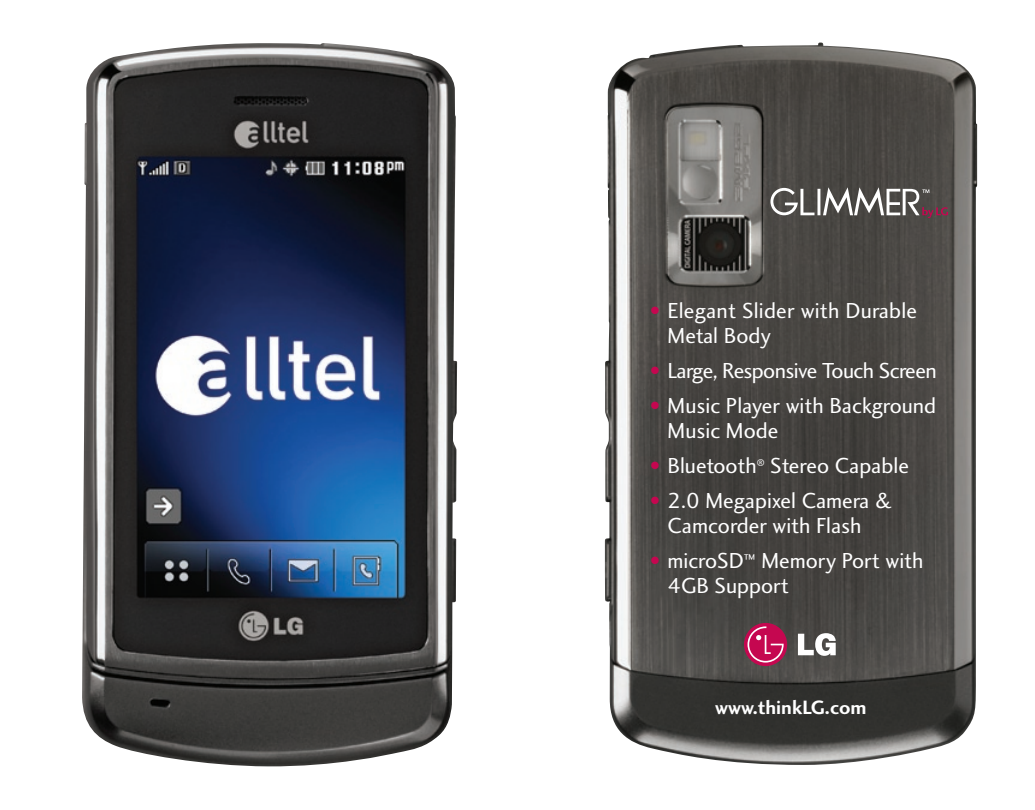
<style>
.page{position:relative;width:1035px;height:810px;background:#fff}
.page>*{position:absolute;margin:0;border:0;box-sizing:border-box;transform-origin:0 0}
._004_caption{font:22.5px/25px "Charlotte Sans Book Plain";color:#fff}
._004_caption-2{font:22.5px "Charlotte Sans Book Plain";letter-spacing:-.025em;color:#fff}
._004_caption-3{font:20px "Charlotte Sans Bold Plain";color:#fff}
.s1{color:#c50750}
</style>
<div class="page">
<img style="left:605px;top:42px;width:372px;height:723px">
<svg style="left:798px;top:633px;width:38px;height:23px"></svg>
<div style="left:744px;top:623px;width:43px;height:43px;background:#c50750;border-radius:50%"></div>
<svg style="left:748px;top:626px;width:36px;height:37px"></svg>
<img style="left:82px;top:43px;width:375px;height:724px">
<svg style="left:770px;top:187px;width:178px;height:31px"></svg>
<p class="_004_caption" style="left:668px;top:298px;width:251px;text-indent:-18px"><span class="s1">•</span> Elegant Slider with Durable<br>Metal Body</p>
<p class="_004_caption-2" style="left:650px;top:357px;width:288px"><span class="s1">•</span> Large, Responsive Touch Screen</p>
<p class="_004_caption" style="left:668px;top:393px;width:270px;text-indent:-18px"><span class="s1">•</span> Music Player with Background<br>Music Mode</p>
<p class="_004_caption" style="left:650px;top:453px;width:260px"><span class="s1">•</span> Bluetooth<sup>®</sup> Stereo Capable</p>
<p class="_004_caption" style="left:650px;top:488px;width:244px;text-align:center"><span class="s1">•</span> 2.0 Megapixel Camera &amp;<br>Camcorder with Flash</p>
<p class="_004_caption" style="left:668px;top:548px;width:258px;text-indent:-18px"><span class="s1">•</span> microSD<sup>™</sup> Memory Port with<br>4GB Support</p>
<p class="_004_caption-3" style="left:715px;top:695px;width:153px">www.thinkLG.com</p>
</div>
